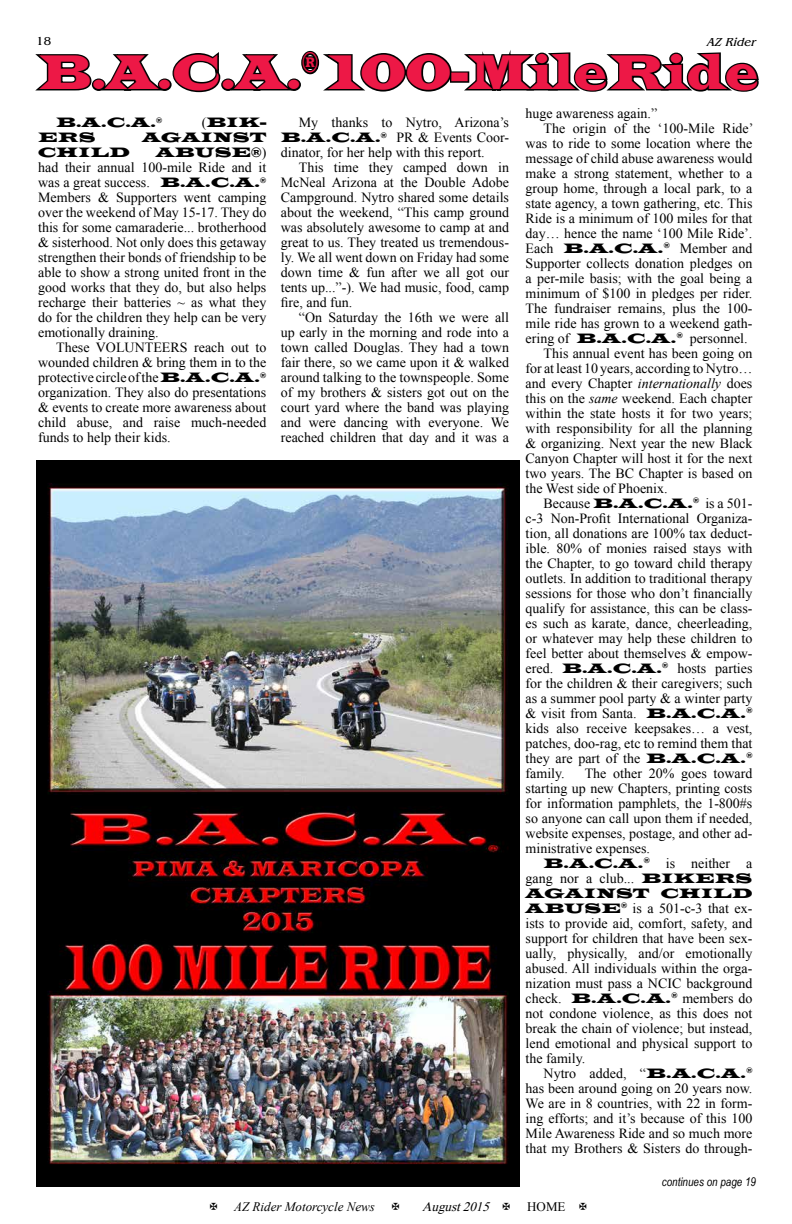
<style>
.page{position:relative;width:792px;height:1224px;background:#fff}
.page>*{position:absolute;margin:0;border:0;box-sizing:border-box;transform-origin:0 0}
.t1{font:50px "Latin Wide";color:#ed1846;scale:.74 1}
.t2{font:14px/15px "Times New Roman";color:#000;text-align:justify}
.t3{font:14px "Latin Wide";color:#000}
.t4{font:italic 13px "Times New Roman";color:#000}
.t5{font:italic 13px "Times New Roman";color:#000}
.t6{font:13px "Times New Roman";color:#000}
.t7{font:italic 12px "Arial Narrow";color:#000}
.t8{font:italic 12px "Benguiat";color:#000}
.t9{font:12px "Benguiat";color:#000}
.s1{font-family:"Times New Roman"}
.s2{font-family:"Latin Wide"}
.s3{font-style:italic}
</style>
<div class="page">
<svg style="left:35px;top:50px;width:417px;height:43px"></svg>
<div style="left:450px;top:71px;width:19px;height:12px;border:3px solid #000"></div>
<svg style="left:460px;top:50px;width:299px;height:42px"></svg>
<img style="left:36px;top:461px;width:484px;height:725px">
<p class="t9" style="left:36px;top:34px;width:17px">18</p>
<p class="t8" style="left:706px;top:35px;width:54px">AZ Rider</p>
<h1 class="t1" style="left:39px;top:41px;width:973px">B.A.C.A.<sup>®</sup> 100-Mile Ride</h1>
<p class="t3" style="left:56px;top:114px;width:108px">B.A.C.A.<sup>®</sup></p>
<p class="t3" style="left:202px;top:114px;width:66px"><span class="s1">(</span>BIK-</p>
<p class="t3" style="left:38px;top:129px;width:59px">ERS</p>
<p class="t3" style="left:142px;top:129px;width:126px">AGAINST</p>
<p class="t3" style="left:38px;top:144px;width:93px">CHILD</p>
<p class="t3" style="left:156px;top:144px;width:112px">ABUSE®<span class="s1">)</span></p>
<p class="t2" style="left:38px;top:160px;width:230px">had their annual 100-mile Ride and it was a great success. <span class="s2">B.A.C.A.</span><sup>® </sup>Members &amp; Supporters went camping over the weekend of May 15-17. They do this for some camaraderie... brotherhood &amp; sisterhood. Not only does this getaway strengthen their bonds of friendship to be able to show a strong united front in the good works that they do, but also helps recharge their batteries ~ as what they do for the children they help can be very emotionally draining.</p>
<p class="t2" style="left:38px;top:340px;width:230px;text-indent:18px">These VOLUNTEERS reach out to wounded children &amp; bring them in to the protective circle of the <span class="s2">B.A.C.A.</span><sup>® </sup>organization. They also do presentations &amp; events to create more awareness about child abuse, and raise much-needed funds to help their kids.</p>
<p class="t2" style="left:281px;top:115px;width:230px;text-indent:18px">My thanks to Nytro, Arizona’s <span class="s2">B.A.C.A.</span><sup>®</sup> PR &amp; Events Coor&shy;dinator, for her help with this report.</p>
<p class="t2" style="left:281px;top:160px;width:230px;text-indent:18px">This time they camped down in McNeal Arizona at the Double Adobe Campground. Nytro shared some details about the weekend, “This camp ground was absolutely awesome to camp at and great to us. They treated us tremendous&shy;ly. We all went down on Friday had some down time &amp; fun after we all got our tents up...”-). We had music, food, camp fire, and fun.</p>
<p class="t2" style="left:281px;top:310px;width:230px;text-indent:18px">“On Saturday the 16th we were all up early in the morning and rode into a town called Douglas. They had a town fair there, so we came upon it &amp; walked around talking to the townspeople. Some of my brothers &amp; sisters got out on the court yard where the band was playing and were dancing with everyone. We reached children that day and it was a</p>
<p class="t2" style="left:526px;top:105px;width:133px">huge awareness again.”</p>
<p class="t2" style="left:544px;top:120px;width:211px">The origin of the ‘100-Mile Ride’</p>
<p class="t2" style="left:526px;top:135px;width:228px">was to ride to some location where the</p>
<p class="t2" style="left:526px;top:150px;width:228px">message of child abuse awareness would</p>
<p class="t2" style="left:526px;top:165px;width:228px">make a strong statement, whether to a</p>
<p class="t2" style="left:526px;top:180px;width:228px">group home, through a local park, to a</p>
<p class="t2" style="left:526px;top:195px;width:228px">state agency, a town gathering, etc. This</p>
<p class="t2" style="left:526px;top:210px;width:228px">Ride is a minimum of 100 miles for that</p>
<p class="t2" style="left:526px;top:225px;width:228px">day… hence the name ‘100 Mile Ride’.</p>
<p class="t2" style="left:526px;top:240px;width:228px">Each <span class="s2">B.A.C.A.</span><sup>®</sup> Member and</p>
<p class="t2" style="left:526px;top:255px;width:228px">Supporter collects donation pledges on</p>
<p class="t2" style="left:526px;top:270px;width:228px">a per-mile basis; with the goal being a</p>
<p class="t2" style="left:526px;top:285px;width:228px">minimum of $100 in pledges per rider.</p>
<p class="t2" style="left:526px;top:300px;width:228px">The fundraiser remains, plus the 100-</p>
<p class="t2" style="left:526px;top:315px;width:228px">mile ride has grown to a weekend gath-</p>
<p class="t2" style="left:526px;top:330px;width:224px">ering of <span class="s2">B.A.C.A.</span><sup>®</sup> personnel.</p>
<p class="t2" style="left:544px;top:345px;width:210px">This annual event has been going on</p>
<p class="t2" style="left:526px;top:360px;width:228px">for at least 10 years, according to Nytro…</p>
<p class="t2" style="left:526px;top:375px;width:228px">and every Chapter <span class="s3">internationally</span> does</p>
<p class="t2" style="left:526px;top:390px;width:228px">this on the <span class="s3">same</span> weekend. Each chapter</p>
<p class="t2" style="left:526px;top:405px;width:228px">within the state hosts it for two years;</p>
<p class="t2" style="left:526px;top:420px;width:228px">with responsibility for all the planning</p>
<p class="t2" style="left:526px;top:435px;width:228px">&amp; organizing. Next year the new Black</p>
<p class="t2" style="left:526px;top:450px;width:228px">Canyon Chapter will host it for the next</p>
<p class="t2" style="left:526px;top:465px;width:228px">two years. The BC Chapter is based on</p>
<p class="t2" style="left:526px;top:480px;width:144px">the West side of Phoenix.</p>
<p class="t2" style="left:544px;top:495px;width:210px">Because <span class="s2">B.A.C.A.</span><sup>®</sup> is a 501-</p>
<p class="t2" style="left:526px;top:510px;width:228px">c-3 Non-Profit International Organiza-</p>
<p class="t2" style="left:526px;top:525px;width:228px">tion, all donations are 100% tax deduct-</p>
<p class="t2" style="left:526px;top:540px;width:228px">ible. 80% of monies raised stays with</p>
<p class="t2" style="left:526px;top:555px;width:228px">the Chapter, to go toward child therapy</p>
<p class="t2" style="left:526px;top:570px;width:228px">outlets. In addition to traditional therapy</p>
<p class="t2" style="left:526px;top:585px;width:228px">sessions for those who don’t financially</p>
<p class="t2" style="left:526px;top:600px;width:228px">qualify for assistance, this can be class-</p>
<p class="t2" style="left:526px;top:615px;width:228px">es such as karate, dance, cheerleading,</p>
<p class="t2" style="left:526px;top:630px;width:228px">or whatever may help these children to</p>
<p class="t2" style="left:526px;top:645px;width:228px">feel better about themselves &amp; empow-</p>
<p class="t2" style="left:526px;top:660px;width:228px">ered. <span class="s2">B.A.C.A.</span><sup>®</sup> hosts parties</p>
<p class="t2" style="left:526px;top:675px;width:228px">for the children &amp; their caregivers; such</p>
<p class="t2" style="left:526px;top:690px;width:228px">as a summer pool party &amp; a winter party</p>
<p class="t2" style="left:526px;top:705px;width:228px">&amp; visit from Santa. <span class="s2">B.A.C.A.</span><sup>®</sup></p>
<p class="t2" style="left:526px;top:720px;width:228px">kids also receive keepsakes… a vest,</p>
<p class="t2" style="left:526px;top:735px;width:228px">patches, doo-rag, etc to remind them that</p>
<p class="t2" style="left:526px;top:750px;width:228px">they are part of the <span class="s2">B.A.C.A.</span><sup>®</sup></p>
<p class="t2" style="left:526px;top:765px;width:41px">family.</p>
<p class="t2" style="left:526px;top:765px;width:228px;text-indent:59px">The other 20% goes toward starting up new Chapters, printing costs for information pamphlets, the 1-800#s so anyone can call upon them if needed, website expenses, postage, and other ad&shy;ministrative expenses.</p>
<p class="t2" style="left:526px;top:855px;width:228px;text-align:right"><span class="s2">B.A.C.A.</span><sup>®</sup> is neither a gang nor a club... <span class="s2">BIKERS</span></p>
<p class="t3" style="left:526px;top:884px;width:228px">AGAINST CHILD</p>
<p class="t2" style="left:526px;top:900px;width:228px"><span class="s2">ABUSE</span><sup>®</sup> is a 501-c-3 that ex&shy;ists to provide aid, comfort, safety, and support for children that have been sex&shy;ually, physically, and/or emotionally abused. All individuals within the orga&shy;nization must pass a NCIC background check. <span class="s2">B.A.C.A.</span><sup>®</sup> members do not condone violence, as this does not break the chain of violence; but instead, lend emotional and physical support to the family.</p>
<p class="t2" style="left:526px;top:1065px;width:228px;text-indent:18px">Nytro added, “<span class="s2">B.A.C.A.</span><sup>® </sup>has been around going on 20 years now.<br>We are in 8 countries, with 22 in form&shy;ing efforts; and it’s because of this 100<br>Mile Awareness Ride and so much more that my Brothers &amp; Sisters do through-</p>
<p class="t7" style="left:662px;top:1174px;width:96px">continues on page 19</p>
<p class="t4" style="left:234px;top:1198px;width:142px">AZ Rider Motorcycle News</p>
<p class="t5" style="left:422px;top:1198px;width:73px">August2015</p>
<p class="t6" style="left:527px;top:1198px;width:40px">HOME</p>
</div>
